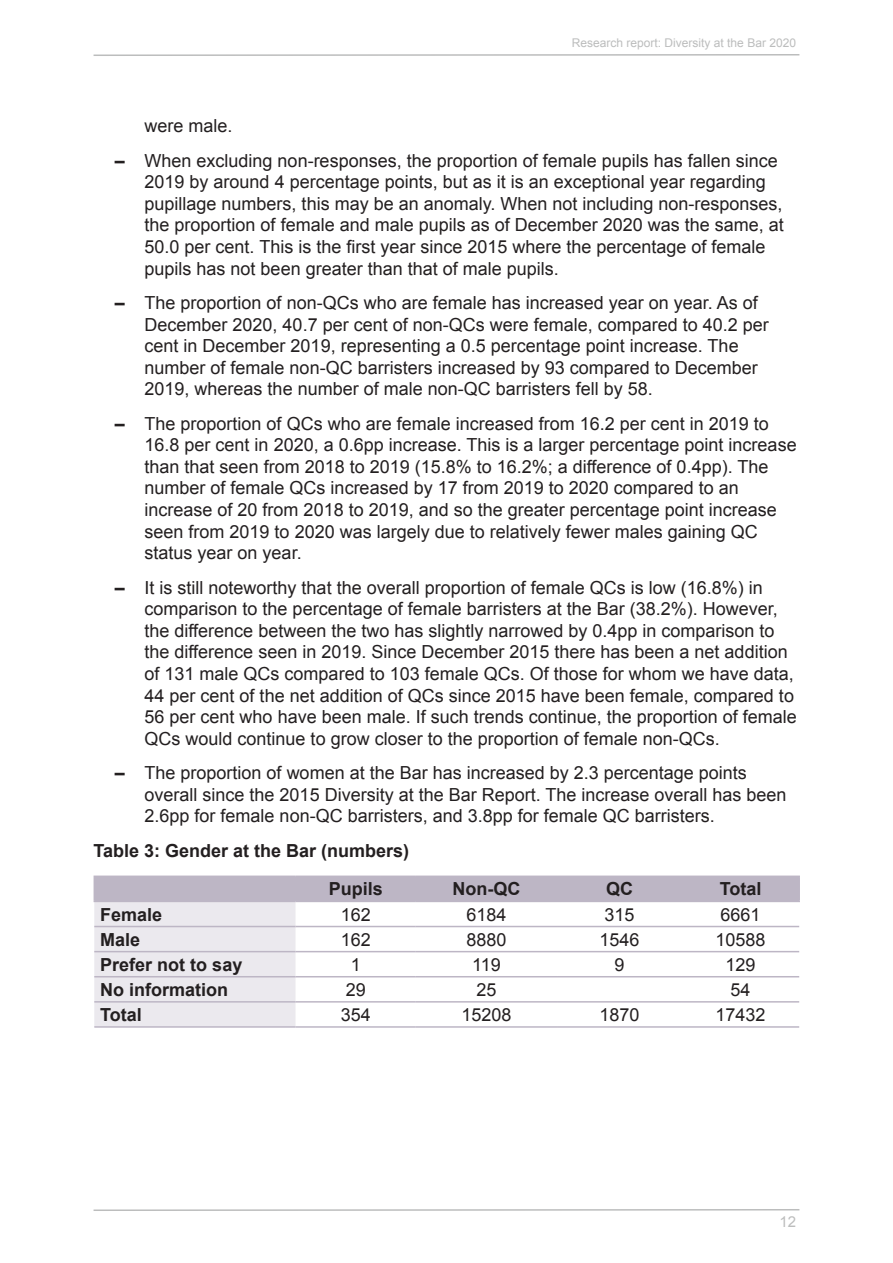
<style>
.page{position:relative;width:893px;height:1263px;background:#fff}
.page>*{position:absolute;margin:0;border:0;box-sizing:border-box;transform-origin:0 0}
.t1{font:18px/21.6px "Arial";color:#231f20}
.Table_title{font:700 18px "Arial";color:#231f20}
.t2{font:15px "Arial";color:#bcbdbd}
.t3{font:12px "Arial";color:#bcbdbd}
.s1{font-weight:700}
</style>
<div class="page">
<svg style="left:93px;top:54px;width:707px;height:2px"></svg>
<svg style="left:93px;top:1209px;width:707px;height:2px"></svg>
<hr style="left:94px;top:875px;width:202px;height:2px;background:#bdb6c5">
<hr style="left:296px;top:875px;width:120px;height:2px;background:#bdb6c5">
<svg style="left:94px;top:877px;width:705px;height:149px"></svg>
<hr style="left:416px;top:875px;width:141px;height:2px;background:#bdb6c5">
<hr style="left:415px;top:877px;width:2px;height:24px;background:#bdb6c5">
<hr style="left:557px;top:875px;width:125px;height:2px;background:#bdb6c5">
<hr style="left:556px;top:877px;width:2px;height:24px;background:#bdb6c5">
<hr style="left:682px;top:875px;width:118px;height:2px;background:#bdb6c5">
<hr style="left:681px;top:877px;width:2px;height:24px;background:#bdb6c5">
<hr style="left:798px;top:877px;width:2px;height:24px;background:#bdb6c5">
<hr style="left:94px;top:901px;width:202px;height:1px;background:#bdb6c5">
<hr style="left:296px;top:901px;width:120px;height:1px;background:#bdb6c5">
<hr style="left:416px;top:901px;width:141px;height:1px;background:#bdb6c5">
<hr style="left:557px;top:901px;width:125px;height:1px;background:#bdb6c5">
<hr style="left:682px;top:901px;width:118px;height:1px;background:#bdb6c5">
<hr style="left:94px;top:926px;width:202px;height:1px;background:#bdb6c5">
<hr style="left:296px;top:926px;width:120px;height:1px;background:#bdb6c5">
<hr style="left:416px;top:926px;width:141px;height:1px;background:#bdb6c5">
<hr style="left:557px;top:926px;width:125px;height:1px;background:#bdb6c5">
<hr style="left:682px;top:926px;width:117px;height:1px;background:#bdb6c5">
<hr style="left:94px;top:951px;width:202px;height:1px;background:#bdb6c5">
<hr style="left:296px;top:951px;width:120px;height:1px;background:#bdb6c5">
<hr style="left:416px;top:951px;width:141px;height:1px;background:#bdb6c5">
<hr style="left:557px;top:951px;width:125px;height:1px;background:#bdb6c5">
<hr style="left:682px;top:951px;width:117px;height:1px;background:#bdb6c5">
<hr style="left:94px;top:976px;width:202px;height:1px;background:#bdb6c5">
<hr style="left:296px;top:976px;width:120px;height:1px;background:#bdb6c5">
<hr style="left:416px;top:976px;width:141px;height:1px;background:#bdb6c5">
<hr style="left:557px;top:976px;width:125px;height:1px;background:#bdb6c5">
<hr style="left:682px;top:976px;width:117px;height:1px;background:#bdb6c5">
<hr style="left:94px;top:1001px;width:202px;height:1px;background:#bdb6c5">
<hr style="left:296px;top:1001px;width:120px;height:1px;background:#bdb6c5">
<hr style="left:416px;top:1001px;width:141px;height:1px;background:#bdb6c5">
<hr style="left:557px;top:1001px;width:125px;height:1px;background:#bdb6c5">
<hr style="left:682px;top:1001px;width:117px;height:1px;background:#bdb6c5">
<hr style="left:94px;top:1026px;width:202px;height:2px;background:#bdb6c5">
<hr style="left:296px;top:1026px;width:120px;height:2px;background:#bdb6c5">
<hr style="left:416px;top:1026px;width:141px;height:2px;background:#bdb6c5">
<hr style="left:557px;top:1026px;width:125px;height:2px;background:#bdb6c5">
<hr style="left:682px;top:1026px;width:117px;height:2px;background:#bdb6c5">
<p class="t3" style="left:572px;top:35px;width:226px">Research report: Diversity at the Bar 2020</p>
<p class="t1" style="left:145px;top:115px;width:90px">were male.</p>
<p class="t1" style="left:145px;top:150px;width:641px;text-indent:-30px"><span class="s1">–</span> When excluding non-responses, the proportion of female pupils has fallen since 2019 by around 4 percentage points, but as it is an exceptional year regarding pupillage numbers, this may be an anomaly. When not including non-responses, the proportion of female and male pupils as of December 2020 was the same, at 50.0 per cent. This is the first year since 2015 where the percentage of female pupils has not been greater than that of male pupils.</p>
<p class="t1" style="left:145px;top:292px;width:626px;text-indent:-30px"><span class="s1">–</span> The proportion of non-QCs who are female has increased year on year. As of December 2020, 40.7 per cent of non-QCs were female, compared to 40.2 per cent in December 2019, representing a 0.5 percentage point increase. The number of female non-QC barristers increased by 93 compared to December 2019, whereas the number of male non-QC barristers fell by 58.</p>
<p class="t1" style="left:145px;top:413px;width:654px;text-indent:-30px"><span class="s1">–</span> The proportion of QCs who are female increased from 16.2 per cent in 2019 to 16.8 per cent in 2020, a 0.6pp increase. This is a larger percentage point increase than that seen from 2018 to 2019 (15.8% to 16.2%; a difference of 0.4pp). The number of female QCs increased by 17 from 2019 to 2020 compared to an increase of 20 from 2018 to 2019, and so the greater percentage point increase seen from 2019 to 2020 was largely due to relatively fewer males gaining QC status year on year.</p>
<p class="t1" style="left:145px;top:577px;width:654px;text-indent:-30px"><span class="s1">–</span> It is still noteworthy that the overall proportion of female QCs is low (16.8%) in comparison to the percentage of female barristers at the Bar (38.2%). However, the difference between the two has slightly narrowed by 0.4pp in comparison to the difference seen in 2019. Since December 2015 there has been a net addition of 131 male QCs compared to 103 female QCs. Of those for whom we have data, 44 per cent of the net addition of QCs since 2015 have been female, compared to 56 per cent who have been male. If such trends continue, the proportion of female QCs would continue to grow closer to the proportion of female non-QCs.</p>
<p class="t1" style="left:145px;top:762px;width:643px;text-indent:-30px"><span class="s1">–</span> The proportion of women at the Bar has increased by 2.3 percentage points overall since the 2015 Diversity at the Bar Report. The increase overall has been<br>2.6pp for female non-QC barristers, and 3.8pp for female QC barristers.</p>
<p class="Table_title" style="left:94px;top:838px;width:317px">Table 3: Gender at the Bar (numbers)</p>
<p class="Table_title" style="left:329px;top:877px;width:56px">Pupils</p>
<p class="Table_title" style="left:452px;top:877px;width:69px">Non-QC</p>
<p class="Table_title" style="left:606px;top:877px;width:28px">QC</p>
<p class="Table_title" style="left:720px;top:877px;width:43px">Total</p>
<p class="Table_title" style="left:100px;top:902px;width:64px">Female</p>
<p class="t1" style="left:341px;top:903px;width:32px">162</p>
<p class="t1" style="left:466px;top:903px;width:42px">6184</p>
<p class="t1" style="left:604px;top:903px;width:32px">315</p>
<p class="t1" style="left:721px;top:903px;width:42px">6661</p>
<p class="Table_title" style="left:100px;top:927px;width:42px">Male</p>
<p class="t1" style="left:341px;top:929px;width:32px">162</p>
<p class="t1" style="left:466px;top:929px;width:42px">8880</p>
<p class="t1" style="left:599px;top:929px;width:42px">1546</p>
<p class="t1" style="left:716px;top:929px;width:52px">10588</p>
<p class="Table_title" style="left:100px;top:952px;width:144px">Prefer not to say</p>
<p class="t1" style="left:351px;top:954px;width:12px">1</p>
<p class="t1" style="left:472px;top:954px;width:30px">119</p>
<p class="t1" style="left:614px;top:954px;width:12px">9</p>
<p class="t1" style="left:726px;top:954px;width:32px">129</p>
<p class="Table_title" style="left:100px;top:977px;width:129px">No information</p>
<p class="t1" style="left:346px;top:979px;width:22px">29</p>
<p class="t1" style="left:476px;top:979px;width:22px">25</p>
<p class="t1" style="left:731px;top:979px;width:22px">54</p>
<p class="Table_title" style="left:100px;top:1003px;width:43px">Total</p>
<p class="t1" style="left:341px;top:1004px;width:32px">354</p>
<p class="t1" style="left:461px;top:1004px;width:52px">15208</p>
<p class="t1" style="left:599px;top:1004px;width:42px">1870</p>
<p class="t1" style="left:716px;top:1004px;width:52px">17432</p>
<p class="t2" style="left:779px;top:1212px;width:18px">12</p>
</div>
